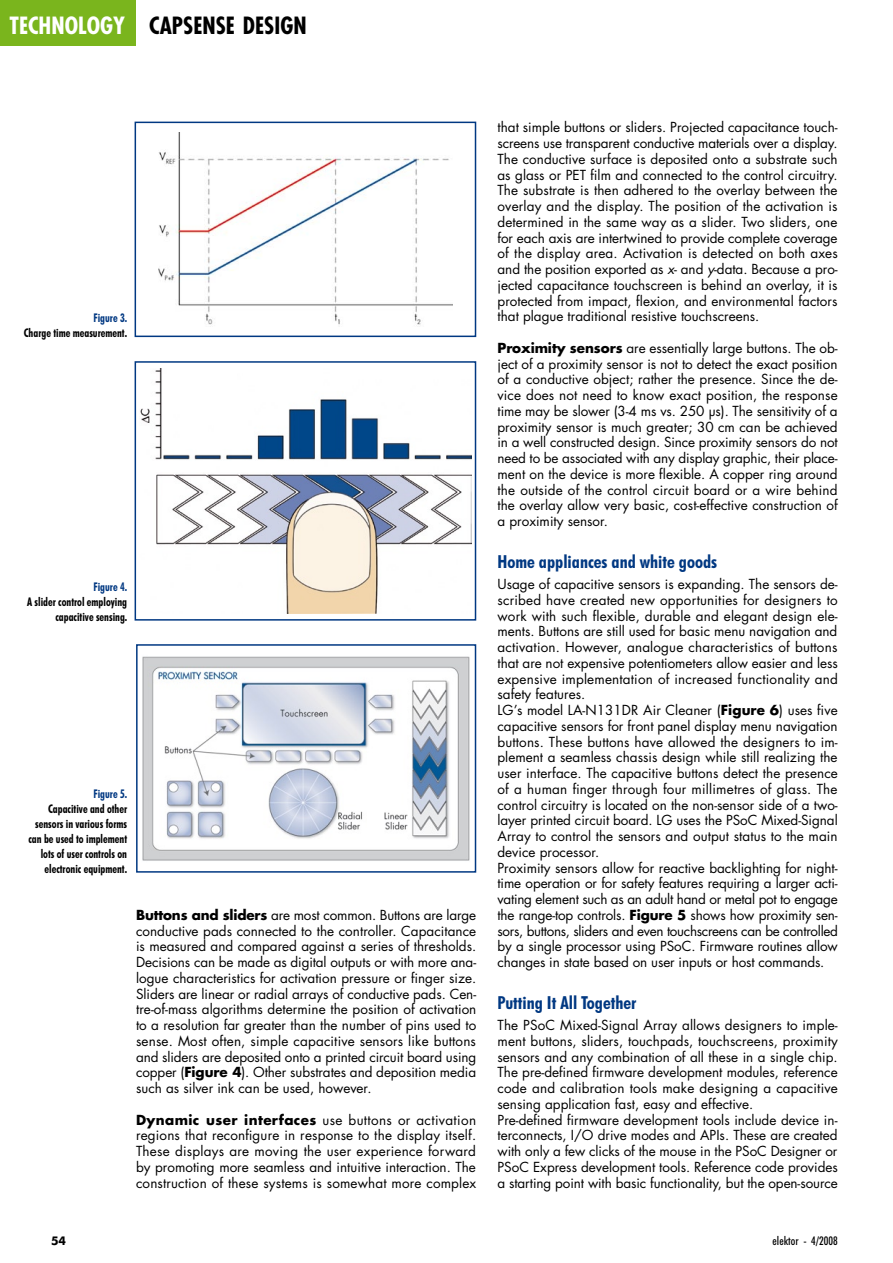
<style>
.page{position:relative;width:893px;height:1263px;background:#fff}
.page>*{position:absolute;margin:0;border:0;box-sizing:border-box;transform-origin:0 0}
.t1{font:700 condensed 23.1px "Futura";color:#000}
.t2{font:700 condensed 18px "Futura BT";color:#003882}
.t3{font:13.5px/15.8px "Futura";color:#000;text-align:justify}
.t4{font:700 condensed 12px/15px "Futura BT";color:#000;text-align:right;scale:.9 1}
.t5{font:700 condensed 12px "Futura BT";color:#003882;scale:.9 1}
.t6{font:500 condensed 12px "Futura BT";color:#000}
.t7{font:700 12px "Futura BT";color:#000}
.s1{color:#fff}
.s2{font-weight:700}
.s3{font-style:italic}
</style>
<div class="page">
<div style="left:0;top:0;width:136px;height:46px;background:#7ab51d"></div>
<img style="left:142px;top:656px;width:328px;height:205px">
<div style="left:136px;top:644px;width:340px;height:229px;border:2px solid #003882"></div>
<img style="left:140px;top:368px;width:332px;height:245px">
<div style="left:135px;top:361px;width:341px;height:260px;border:2px solid #003882"></div>
<img style="left:159px;top:132px;width:293px;height:193px">
<div style="left:135px;top:122px;width:341px;height:215px;border:2px solid #003882"></div>
<h1 class="t1" style="left:10px;top:11px;width:298px"><span class="s1">TECHNOLOGY</span> CAPSENSE DESIGN</h1>
<p class="t5" style="left:93px;top:310px;width:39px">Figure 3.</p>
<p class="t4" style="left:24px;top:325px;width:116px">Charge time measurement.</p>
<p class="t5" style="left:93px;top:579px;width:39px">Figure 4.</p>
<p class="t4" style="left:27px;top:594px;width:113px">A slider control employing capacitive sensing.</p>
<p class="t5" style="left:93px;top:786px;width:39px">Figure 5.</p>
<p class="t4" style="left:28px;top:801px;width:111px">Capacitive and other sensors in various forms can be used to implement lots of user controls on electronic equipment.</p>
<p class="t3" style="left:136px;top:907px;width:342px"><span class="s2">Buttons and sliders</span> are most common. Buttons are large conductive pads connected to the controller. Capacitance is measured and compared against a series of thresholds.<br>Decisions can be made as digital outputs or with more ana&shy;logue characteristics for activation pressure or finger size.<br>Sliders are linear or radial arrays of conductive pads. Cen&shy;tre-of-mass algorithms determine the position of activation to a resolution far greater than the number of pins used to sense. Most often, simple capacitive sensors like buttons and sliders are deposited onto a printed circuit board using copper (<span class="s2">Figure 4</span>). Other substrates and deposition media such as silver ink can be used, however.</p>
<p class="t3" style="left:136px;top:1112px;width:342px"><span class="s2">Dynamic user interfaces</span> use buttons or activation regions that reconfigure in response to the display itself.<br>These displays are moving the user experience forward by promoting more seamless and intuitive interaction. The construction of these systems is somewhat more complex</p>
<p class="t3" style="left:497px;top:119px;width:342px">that simple buttons or sliders. Projected capacitance touch&shy;screens use transparent conductive materials over a display.<br>The conductive surface is deposited onto a substrate such as glass or PET film and connected to the control circuitry.<br>The substrate is then adhered to the overlay between the overlay and the display. The position of the activation is determined in the same way as a slider. Two sliders, one for each axis are intertwined to provide complete coverage of the display area. Activation is detected on both axes and the position exported as <span class="s3">x</span>- and <span class="s3">y</span>-data. Because a pro&shy;jected capacitance touchscreen is behind an overlay, it is protected from impact, flexion, and environmental factors that plague traditional resistive touchscreens.</p>
<p class="t3" style="left:497px;top:340px;width:342px"><span class="s2">Proximity sensors</span> are essentially large buttons. The ob&shy;ject of a proximity sensor is not to detect the exact position of a conductive object; rather the presence. Since the de&shy;vice does not need to know exact position, the response time may be slower (3-4 ms vs. 250 μs). The sensitivity of a proximity sensor is much greater; 30 cm can be achieved in a well constructed design. Since proximity sensors do not need to be associated with any display graphic, their place&shy;ment on the device is more flexible. A copper ring around the outside of the control circuit board or a wire behind the overlay allow very basic, cost-effective construction of a proximity sensor.</p>
<h2 class="t2" style="left:497px;top:551px;width:221px">Home appliances and white goods</h2>
<p class="t3" style="left:497px;top:576px;width:342px;text-align:left">Usage of capacitive sensors is expanding. The sensors de&shy;scribed have created new opportunities for designers to work with such flexible, durable and elegant design ele&shy;ments. Buttons are still used for basic menu navigation and activation. However, analogue characteristics of buttons that are not expensive potentiometers allow easier and less expensive implementation of increased functionality and safety features.<br>LG’s model LA-N131DR Air Cleaner (<span class="s2">Figure 6</span>) uses five capacitive sensors for front panel display menu navigation buttons. These buttons have allowed the designers to im&shy;plement a seamless chassis design while still realizing the user interface. The capacitive buttons detect the presence of a human finger through four millimetres of glass. The control circuitry is located on the non-sensor side of a two&shy;layer printed circuit board. LG uses the PSoC Mixed-Signal Array to control the sensors and output status to the main device processor.<br>Proximity sensors allow for reactive backlighting for night&shy;time operation or for safety features requiring a larger acti&shy;vating element such as an adult hand or metal pot to engage the range-top controls. <span class="s2">Figure 5</span> shows how proximity sen&shy;sors, buttons, sliders and even touchscreens can be controlled by a single processor using PSoC. Firmware routines allow changes in state based on user inputs or host commands.</p>
<h2 class="t2" style="left:497px;top:992px;width:140px">Putting It All Together</h2>
<p class="t3" style="left:497px;top:1017px;width:342px;text-align:left">The PSoC Mixed-Signal Array allows designers to imple&shy;ment buttons, sliders, touchpads, touchscreens, proximity sensors and any combination of all these in a single chip.<br>The pre-defined firmware development modules, reference code and calibration tools make designing a capacitive sensing application fast, easy and effective.<br>Pre-defined firmware development tools include device in&shy;terconnects, I/O drive modes and APIs. These are created with only a few clicks of the mouse in the PSoC Designer or PSoC Express development tools. Reference code provides a starting point with basic functionality, but the open-source</p>
<p class="t7" style="left:51px;top:1233px;width:16px">54</p>
<p class="t6" style="left:773px;top:1233px;width:67px">elektor - 4/2008</p>
</div>
